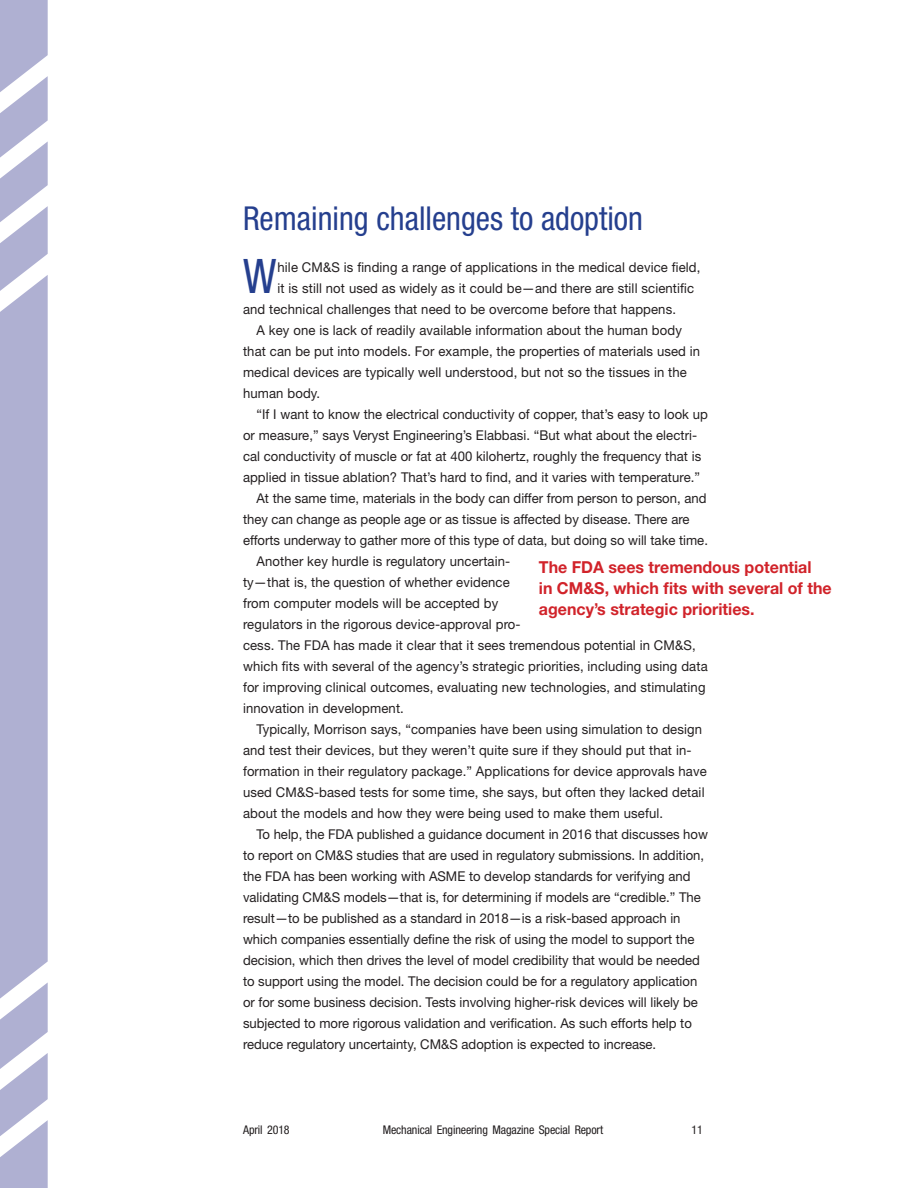
<style>
.page{position:relative;width:918px;height:1188px;background:#fff}
.page>*{position:absolute;margin:0;border:0;box-sizing:border-box;transform-origin:0 0}
.Serif_Body_Copy{font:condensed 47.7px "Helvetica Neue LT Std";color:#253f8e}
.Serif_Body_Copy-2{font:condensed 33px "Helvetica Neue LT Std";color:#253f8e}
.Serif_Body_Copy-3{font:700 16.5px/21px "Helvetica Neue LT Std";color:#d1232a}
.Serif_Body_Copy-4{font:13.5px/21px "Helvetica Neue LT Std";letter-spacing:.005em;color:#231f20}
.t1{font:condensed 12px "Helvetica Neue LT Std";letter-spacing:-.01em;color:#231f20}
</style>
<div class="page">
<svg style="left:0;top:0;width:48px;height:1188px;background:#b8b9d7"></svg>
<p class="Serif_Body_Copy-2" style="left:243px;top:199px;width:401px">Remaining challenges to adoption</p>
<p class="Serif_Body_Copy" style="left:243px;top:249px;width:35px">W</p>
<p class="Serif_Body_Copy-4" style="left:278px;top:257px;width:424px">hile CM&amp;S is finding a range of applications in the medical device field,</p>
<p class="Serif_Body_Copy-4" style="left:278px;top:278px;width:418px">it is still not used as widely as it could be—and there are still scientific</p>
<p class="Serif_Body_Copy-4" style="left:243px;top:299px;width:435px">and technical challenges that need to be overcome before that happens.</p>
<p class="Serif_Body_Copy-4" style="left:243px;top:320px;width:459px;text-indent:14px">A key one is lack of readily available information about the human body that can be put into models. For example, the properties of materials used in medical devices are typically well understood, but not so the tissues in the human body.</p>
<p class="Serif_Body_Copy-4" style="left:243px;top:404px;width:466px;text-indent:14px">“If I want to know the electrical conductivity of copper, that’s easy to look up or measure,” says Veryst Engineering’s Elabbasi. “But what about the electri&shy;cal conductivity of muscle or fat at 400 kilohertz, roughly the frequency that is applied in tissue ablation? That’s hard to find, and it varies with temperature.”</p>
<p class="Serif_Body_Copy-4" style="left:243px;top:488px;width:467px;text-indent:14px">At the same time, materials in the body can differ from person to person, and they can change as people age or as tissue is affected by disease. There are efforts underway to gather more of this type of data, but doing so will take time.</p>
<p class="Serif_Body_Copy-4" style="left:243px;top:551px;width:466px;text-indent:14px">Another key hurdle is regulatory uncertain-<br>ty—that is, the question of whether evidence<br>from computer models will be accepted by<br>regulators in the rigorous device-approval pro-<br>cess. The FDA has made it clear that it sees tremendous potential in CM&amp;S, which fits with several of the agency’s strategic priorities, including using data for improving clinical outcomes, evaluating new technologies, and stimulating innovation in development.</p>
<p class="Serif_Body_Copy-4" style="left:243px;top:719px;width:465px;text-indent:14px">Typically, Morrison says, “companies have been using simulation to design and test their devices, but they weren’t quite sure if they should put that in&shy;formation in their regulatory package.” Applications for device approvals have used CM&amp;S-based tests for some time, she says, but often they lacked detail about the models and how they were being used to make them useful.</p>
<p class="Serif_Body_Copy-4" style="left:243px;top:824px;width:467px;text-indent:14px">To help, the FDA published a guidance document in 2016 that discusses how to report on CM&amp;S studies that are used in regulatory submissions. In addition, the FDA has been working with ASME to develop standards for verifying and validating CM&amp;S models—that is, for determining if models are “credible.” The result—to be published as a standard in 2018—is a risk-based approach in which companies essentially define the risk of using the model to support the decision, which then drives the level of model credibility that would be needed to support using the model. The decision could be for a regulatory application or for some business decision. Tests involving higher-risk devices will likely be subjected to more rigorous validation and verification. As such efforts help to reduce regulatory uncertainty, CM&amp;S adoption is expected to increase.</p>
<p class="Serif_Body_Copy-3" style="left:539px;top:556px;width:294px">The FDA sees tremendous potential<br>in CM&amp;S, which fits with several of the agency’s strategic priorities.</p>
<p class="t1" style="left:243px;top:1123px;width:48px">April 2018</p>
<p class="t1" style="left:383px;top:1123px;width:222px">Mechanical Engineering Magazine Special Report</p>
<p class="t1" style="left:692px;top:1123px;width:13px">11</p>
</div>
